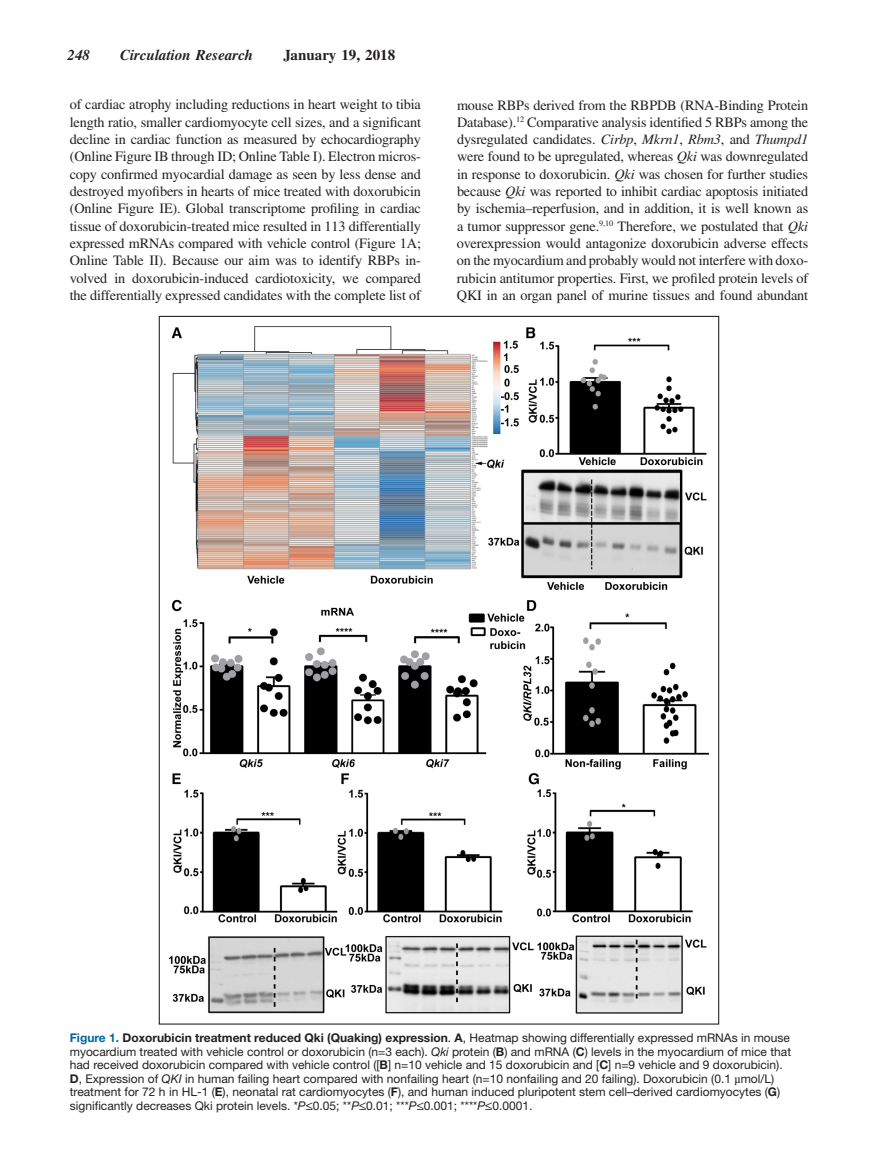
<style>
.page{position:relative;width:878px;height:1175px;background:#fff}
.page>*{position:absolute;margin:0;border:0;box-sizing:border-box;transform-origin:0 0}
.t1{font:italic 700 15px "Times";color:#231f20}
.t2{font:700 15px "Times";color:#231f20}
.t3{font:14.25px/17.4px "Times";letter-spacing:-.01em;color:#231f20;text-align:justify}
.t4{font:12px/13.5px "Helvetica Neue LT Std";color:#231f20}
.s1{font-style:italic}
.s2{font-weight:700;color:#0065a4}
.s3{font-weight:700}
.s4{font-family:"Gandhari Unicode"}
</style>
<div class="page">
<svg style="left:158px;top:315px;width:561px;height:710px"></svg>
<p class="t1" style="left:68px;top:46px;width:24px">248</p>
<p class="t1" style="left:120px;top:46px;width:135px">Circulation Research</p>
<p class="t2" style="left:283px;top:46px;width:113px">January 19, 2018</p>
<p class="t3" style="left:70px;top:96px;width:353px">of cardiac atrophy including reductions in heart weight to tibia length ratio, smaller cardiomyocyte cell sizes, and a significant decline in cardiac function as measured by echocardiography (Online Figure IB through ID; Online Table I). Electron micros&shy;copy confirmed myocardial damage as seen by less dense and destroyed myofibers in hearts of mice treated with doxorubicin (Online Figure IE). Global transcriptome profiling in cardiac tissue of doxorubicin-treated mice resulted in 113 differentially expressed mRNAs compared with vehicle control (Figure 1A; Online Table II). Because our aim was to identify RBPs in&shy;volved in doxorubicin-induced cardiotoxicity, we compared the differentially expressed candidates with the complete list of</p>
<p class="t3" style="left:457px;top:96px;width:353px">mouse RBPs derived from the RBPDB (RNA-Binding Protein Database).<sup>12</sup> Comparative analysis identified 5 RBPs among the dysregulated candidates. <span class="s1">Cirbp</span>, <span class="s1">Mkrn1</span>, <span class="s1">Rbm3</span>, and <span class="s1">Thumpd1 </span>were found to be upregulated, whereas <span class="s1">Qki</span> was downregulated in response to doxorubicin. <span class="s1">Qki</span> was chosen for further studies because <span class="s1">Qki</span> was reported to inhibit cardiac apoptosis initiated by ischemia–reperfusion, and in addition, it is well known as a tumor suppressor gene.<sup>9,10</sup> Therefore, we postulated that <span class="s1">Qki </span>overexpression would antagonize doxorubicin adverse effects on the myocardium and probably would not interfere with doxo&shy;rubicin antitumor properties. First, we profiled protein levels of QKI in an organ panel of murine tissues and found abundant</p>
<p class="t4" style="left:70px;top:1031px;width:722px"><span class="s2">Figure 1.</span> <span class="s3">Doxorubicin treatment reduced Qki (Quaking) expression</span>. <span class="s3">A</span>, Heatmap showing differentially expressed mRNAs in mouse myocardium treated with vehicle control or doxorubicin (n=3 each). <span class="s1">Qki</span> protein (<span class="s3">B</span>) and mRNA (<span class="s3">C</span>) levels in the myocardium of mice that had received doxorubicin compared with vehicle control ([<span class="s3">B</span>] n=10 vehicle and 15 doxorubicin and [<span class="s3">C</span>] n=9 vehicle and 9 doxorubicin).<br><span class="s3">D</span>, Expression of <span class="s1">QKI</span> in human failing heart compared with nonfailing heart (n=10 nonfailing and 20 failing). Doxorubicin (0.1 <span class="s4">µ</span>mol/L) treatment for 72 h in HL-1 (<span class="s3">E</span>), neonatal rat cardiomyocytes (<span class="s3">F</span>), and human induced pluripotent stem cell–derived cardiomyocytes (<span class="s3">G</span>) significantly decreases Qki protein levels. *<span class="s1">P</span><span class="s4">≤</span>0.05; **<span class="s1">P</span><span class="s4">≤</span>0.01; ***<span class="s1">P</span><span class="s4">≤</span>0.001; ****<span class="s1">P</span><span class="s4">≤</span>0.0001.</p>
</div>
